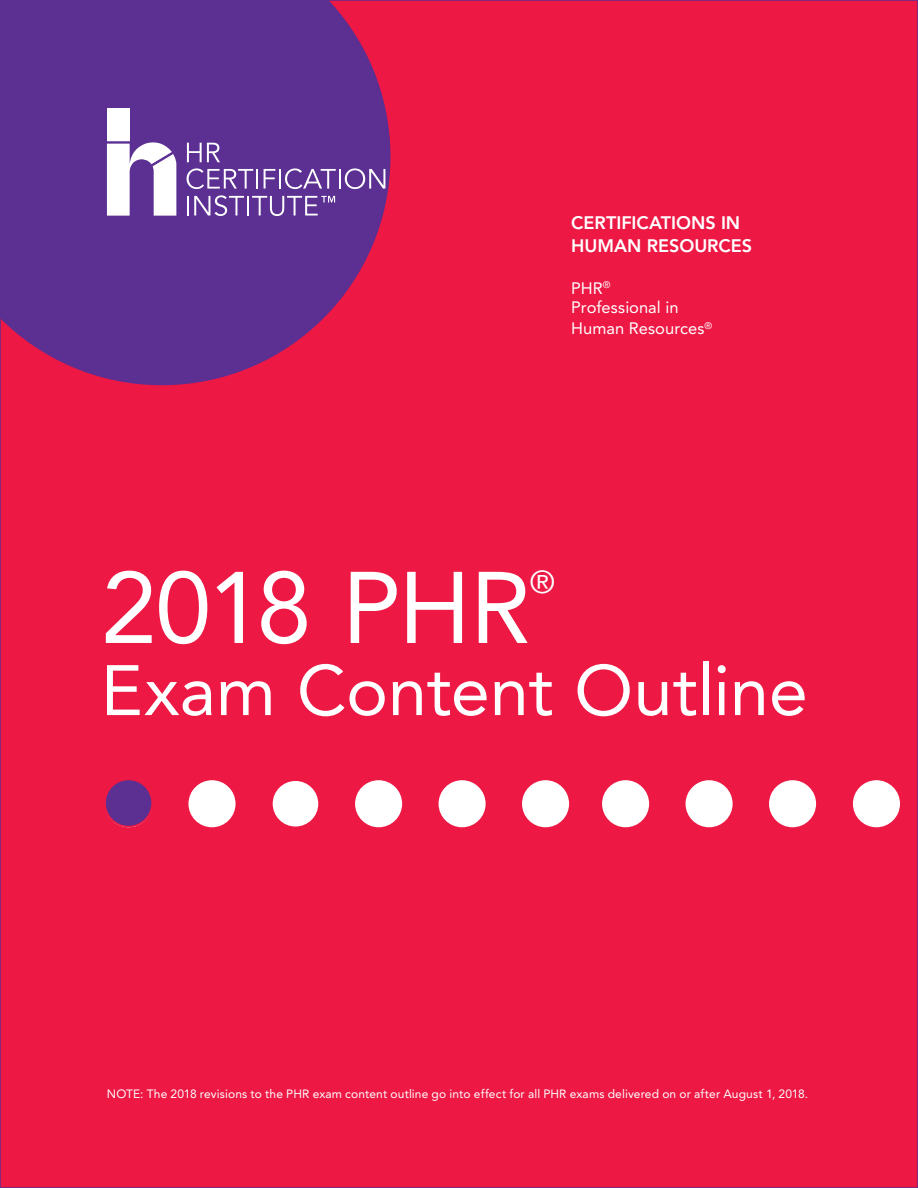
<style>
.page{position:relative;width:918px;height:1188px;background:#fff}
.page>*{position:absolute;margin:0;border:0;box-sizing:border-box;transform-origin:0 0}
.t1{font:100.5px "Avenir LT Std";letter-spacing:-.03em;color:#fff}
.t2{font:70.5px "Avenir LT Std";letter-spacing:-.005em;color:#fff}
.t3{font:31.5px "Avenir LT Std";color:#fff}
.t4{font:800 18px/22.5px "Avenir LT Std";color:#fff}
.t5{font:16.5px/19.5px "Avenir LT Std";color:#fff}
.t6{font:12px "Avenir LT Std";letter-spacing:.01em;color:#fff}
</style>
<div class="page">
<div style="left:0;top:0;width:918px;height:1188px;background:#ed1844;border:2px solid #5c2f92"></div>
<svg style="left:0;top:0;width:390px;height:385px;background:#6d2c88"></svg>
<div style="left:107px;top:108px;width:23px;height:34px;background:#fff"></div>
<svg style="left:187px;top:143px;width:33px;height:19px"></svg>
<svg style="left:187px;top:168px;width:66px;height:21px"></svg>
<hr style="left:256px;top:169px;width:2px;height:20px;background:#fff">
<svg style="left:264px;top:169px;width:11px;height:20px"></svg>
<hr style="left:279px;top:169px;width:2px;height:20px;background:#fff">
<svg style="left:285px;top:168px;width:51px;height:21px"></svg>
<hr style="left:339px;top:169px;width:2px;height:20px;background:#fff">
<svg style="left:345px;top:168px;width:40px;height:21px"></svg>
<hr style="left:187px;top:196px;width:2px;height:20px;background:#fff">
<svg style="left:194px;top:195px;width:50px;height:21px"></svg>
<hr style="left:247px;top:196px;width:2px;height:20px;background:#fff">
<svg style="left:252px;top:196px;width:83px;height:20px;background:#7d5aa8"></svg>
<div style="left:105px;top:141px;width:27px;height:3px;border:2px solid #5c2f92"></div>
<svg style="left:107px;top:142px;width:69px;height:74px;background:#cabbdb"></svg>
<div style="left:355px;top:780px;width:47px;height:47px;background:#fff;border-radius:50%"></div>
<div style="left:439px;top:780px;width:47px;height:47px;background:#fff;border-radius:50%"></div>
<div style="left:522px;top:780px;width:47px;height:47px;background:#fff;border-radius:50%"></div>
<div style="left:188px;top:780px;width:48px;height:47px;background:#fff;border-radius:50%"></div>
<div style="left:272px;top:780px;width:47px;height:47px;background:#fff;border-radius:50%"></div>
<div style="left:271px;top:779px;width:49px;height:49px;border:2px solid #ed1844;border-radius:50%"></div>
<div style="left:602px;top:780px;width:47px;height:47px;background:#fff;border-radius:50%"></div>
<div style="left:686px;top:780px;width:47px;height:47px;background:#fff;border-radius:50%"></div>
<div style="left:769px;top:780px;width:47px;height:47px;background:#fff;border-radius:50%"></div>
<div style="left:853px;top:780px;width:47px;height:47px;background:#fff;border-radius:50%"></div>
<div style="left:105px;top:779px;width:47px;height:48px;background:#5c2f92;border-radius:50%"></div>
<div style="left:104px;top:779px;width:49px;height:48px;border:2px solid #ed1844;border-radius:50%"></div>
<h3 class="t4" style="left:571px;top:212px;width:182px">CERTIFICATIONS IN<br>HUMAN RESOURCES</h3>
<h3 class="t5" style="left:571px;top:278px;width:109px">PHR<sup>®<br></sup>Professional in</h3>
<h3 class="t5" style="left:571px;top:319px;width:142px">Human Resources<sup>®</sup></h3>
<h1 class="t1" style="left:101px;top:550px;width:432px">2018 PHR</h1>
<h3 class="t3" style="left:530px;top:564px;width:27px">®</h3>
<h2 class="t2" style="left:101px;top:650px;width:709px">Exam Content Outline</h2>
<p class="t6" style="left:107px;top:1087px;width:703px">NOTE: The 2018 revisions to the PHR exam content outline go into effect for all PHR exams delivered on or after August 1, 2018.</p>
</div>
